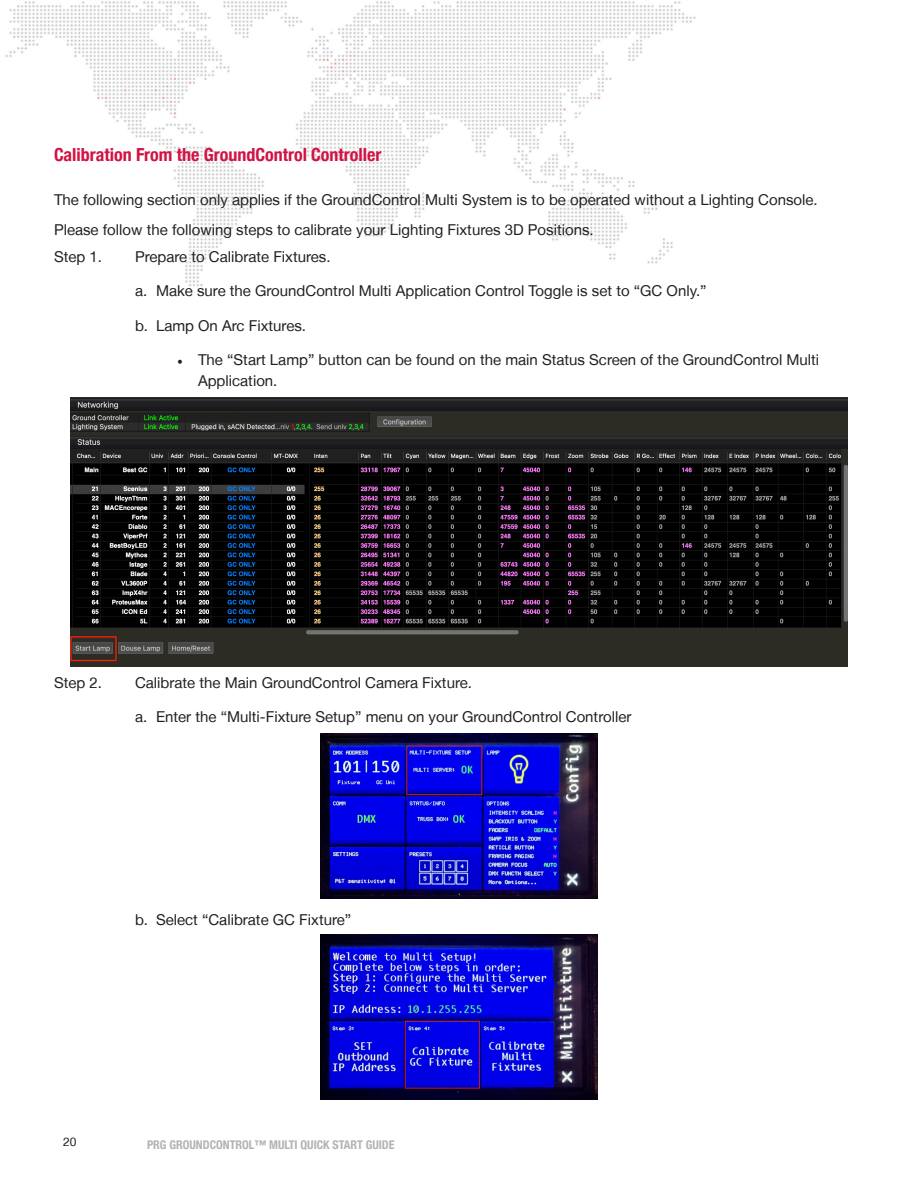
<style>
.page{position:relative;width:918px;height:1188px;background:#fff}
.page>*{position:absolute;margin:0;border:0;box-sizing:border-box;transform-origin:0 0}
.Secondary_Section_Header__red{font:700 condensed 18px "Helvetica Neue";color:#d11242}
.t1{font:15px/21px "Helvetica Neue LT";color:#231f20}
.t2{font:700 condensed 12px "Helvetica Neue";color:#b4b2b3}
.t3{font:12px "Helvetica Neue LT";color:#231f20}
.s1{font-family:"Minion Pro"}
</style>
<div class="page">
<img style="left:5px;top:1px;width:691px;height:286px">
<img style="left:70px;top:397px;width:778px;height:269px">
<img style="left:320px;top:733px;width:278px;height:165px">
<img style="left:320px;top:934px;width:278px;height:165px">
<p class="Secondary_Section_Header__red" style="left:54px;top:140px;width:329px">Calibration From the GroundControl Controller</p>
<p class="t1" style="left:54px;top:189px;width:765px">The following section only applies if the GroundControl Multi System is to be operated without a Lighting Console.</p>
<p class="t1" style="left:54px;top:219px;width:541px">Please follow the following steps to calibrate your Lighting Fixtures 3D Positions.</p>
<p class="t1" style="left:54px;top:246px;width:50px">Step 1.</p>
<p class="t1" style="left:135px;top:246px;width:197px">Prepare to Calibrate Fixtures.</p>
<p class="t1" style="left:135px;top:280px;width:573px">a. Make sure the GroundControl Multi Application Control Toggle is set to “GC Only.”</p>
<p class="t1" style="left:135px;top:315px;width:173px">b. Lamp On Arc Fixtures.</p>
<p class="t1" style="left:198px;top:349px;width:623px;text-indent:-21px"><span class="s1">•</span> The “Start Lamp” button can be found on the main Status Screen of the GroundControl Multi<br>Application.</p>
<p class="t1" style="left:54px;top:672px;width:50px">Step 2.</p>
<p class="t1" style="left:135px;top:672px;width:338px">Calibrate the Main GroundControl Camera Fixture.</p>
<p class="t1" style="left:135px;top:706px;width:498px">a. Enter the “Multi-Fixture Setup” menu on your GroundControl Controller</p>
<p class="t1" style="left:135px;top:909px;width:218px">b. Select “Calibrate GC Fixture”</p>
<p class="t3" style="left:63px;top:1134px;width:15px">20</p>
<p class="t2" style="left:147px;top:1134px;width:249px">PRG GROUNDCONTROL™ MULTI QUICK START GUIDE</p>
</div>
